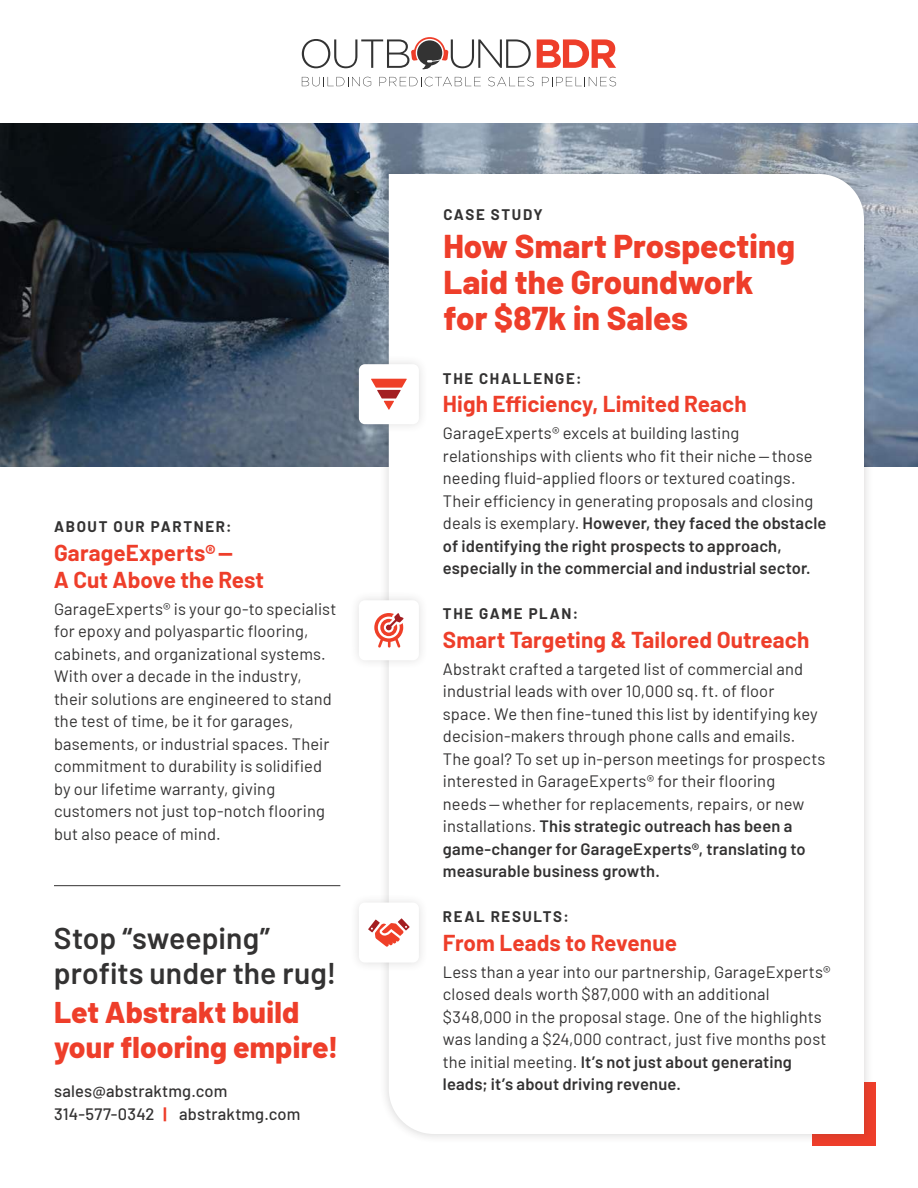
<style>
.page{position:relative;width:918px;height:1188px;background:#fff}
.page>*{position:absolute;margin:0;border:0;box-sizing:border-box;transform-origin:0 0}
.t1{font:800 33px/36px "Barlow";letter-spacing:.005em;color:#ee3e2a}
.t2{font:800 30px/34.5px "Barlow";letter-spacing:.005em;color:#ee3e2a}
.t3{font:600 30px/34.5px "Barlow";color:#333232}
.t4{font:700 22.5px/27px "Barlow";letter-spacing:.005em;color:#ee3e2a}
.t5{font:16.5px/22.5px "Barlow";letter-spacing:.005em;color:#333232}
.t6{font:500 16.5px/22.5px "Barlow";letter-spacing:.01em;color:#333232}
.t7{font:700 15px "Barlow";letter-spacing:.11em;color:#333232}
.s1{color:#ee3e2a}
.s2{font-weight:600}
</style>
<div class="page">
<img style="left:1px;top:123px;width:916px;height:343px">
<div style="left:813px;top:1083px;width:63px;height:63px;background:#ee3e2a"></div>
<div style="left:379px;top:164px;width:495px;height:980px;background:#333232;opacity:.2"></div>
<svg style="left:389px;top:174px;width:475px;height:960px"></svg>
<hr style="left:54px;top:885px;width:286px;height:1px;background:#333232">
<div style="left:349px;top:591px;width:80px;height:79px;background:#fbfafa"></div>
<div style="left:359px;top:600px;width:60px;height:60px;background:#fff;border-radius:6px"></div>
<svg style="left:374px;top:613px;width:30px;height:35px"></svg>
<div style="left:349px;top:355px;width:80px;height:79px;background:#333232;opacity:.16"></div>
<div style="left:359px;top:364px;width:60px;height:60px;background:#fff;border-radius:6px"></div>
<svg style="left:371px;top:379px;width:36px;height:31px"></svg>
<div style="left:349px;top:893px;width:80px;height:79px;background:#fbfafa"></div>
<div style="left:359px;top:903px;width:60px;height:60px;background:#fff;border-radius:6px"></div>
<svg style="left:368px;top:918px;width:42px;height:29px"></svg>
<svg style="left:302px;top:77px;width:69px;height:9px"></svg>
<svg style="left:379px;top:77px;width:102px;height:9px"></svg>
<svg style="left:488px;top:77px;width:46px;height:9px"></svg>
<svg style="left:542px;top:77px;width:74px;height:9px"></svg>
<svg style="left:302px;top:37px;width:229px;height:33px"></svg>
<svg style="left:537px;top:39px;width:79px;height:29px"></svg>
<p class="t7" style="left:54px;top:521px;width:179px">ABOUT OUR PARTNER:</p>
<h3 class="t4" style="left:54px;top:541px;width:212px">GarageExperts®—<br>A Cut Above the Rest</h3>
<p class="t5" style="left:54px;top:599px;width:284px">GarageExperts® is your go-to specialist for epoxy and polyaspartic flooring, cabinets, and organizational systems.<br>With over a decade in the industry, their solutions are engineered to stand the test of time, be it for garages, basements, or industrial spaces. Their commitment to durability is solidified by our lifetime warranty, giving customers not just top-notch flooring but also peace of mind.</p>
<h2 class="t3" style="left:54px;top:924px;width:284px">Stop “sweeping” profits under the rug!</h2>
<h2 class="t2" style="left:54px;top:995px;width:286px">Let Abstrakt build your flooring empire!</h2>
<p class="t6" style="left:54px;top:1082px;width:248px">sales@abstraktmg.com<br>314-577-0342 <span class="s1">|</span> abstraktmg.com</p>
<p class="t7" style="left:443px;top:210px;width:101px">CASE STUDY</p>
<h1 class="t1" style="left:443px;top:226px;width:353px">How Smart Prospecting<br>Laid the Groundwork for $87k in Sales</h1>
<p class="t7" style="left:443px;top:373px;width:140px">THE CHALLENGE:</p>
<h3 class="t4" style="left:443px;top:389px;width:305px">High EfÏciency, Limited Reach</h3>
<p class="t5" style="left:443px;top:424px;width:385px">GarageExperts® excels at building lasting relationships with clients who fit their niche—those needing fluid-applied floors or textured coatings.<br>Their efÏciency in generating proposals and closing deals is exemplary. <span class="s2">However, they faced the obstacle of identifying the right prospects to approach, especially in the commercial and industrial sector.</span></p>
<p class="t7" style="left:443px;top:608px;width:137px">THE GAME PLAN:</p>
<h3 class="t4" style="left:443px;top:625px;width:368px">Smart Targeting &amp; Tailored Outreach</h3>
<p class="t5" style="left:443px;top:656px;width:384px">Abstrakt crafted a targeted list of commercial and industrial leads with over 10,000 sq. ft. of floor space. We then fine-tuned this list by identifying key decision-makers through phone calls and emails.<br>The goal? To set up in-person meetings for prospects interested in GarageExperts® for their flooring needs—whether for replacements, repairs, or new installations. <span class="s2">This strategic outreach has been a game-changer for GarageExperts®, translating to measurable business growth.</span></p>
<p class="t7" style="left:443px;top:911px;width:127px">REAL RESULTS:</p>
<h3 class="t4" style="left:443px;top:928px;width:236px">From Leads to Revenue</h3>
<p class="t5" style="left:443px;top:959px;width:389px">Less than a year into our partnership, GarageExperts® closed deals worth $87,000 with an additional $348,000 in the proposal stage. One of the highlights was landing a $24,000 contract, just five months post the initial meeting. <span class="s2">It’s not just about generating leads; it’s about driving revenue.</span></p>
</div>
